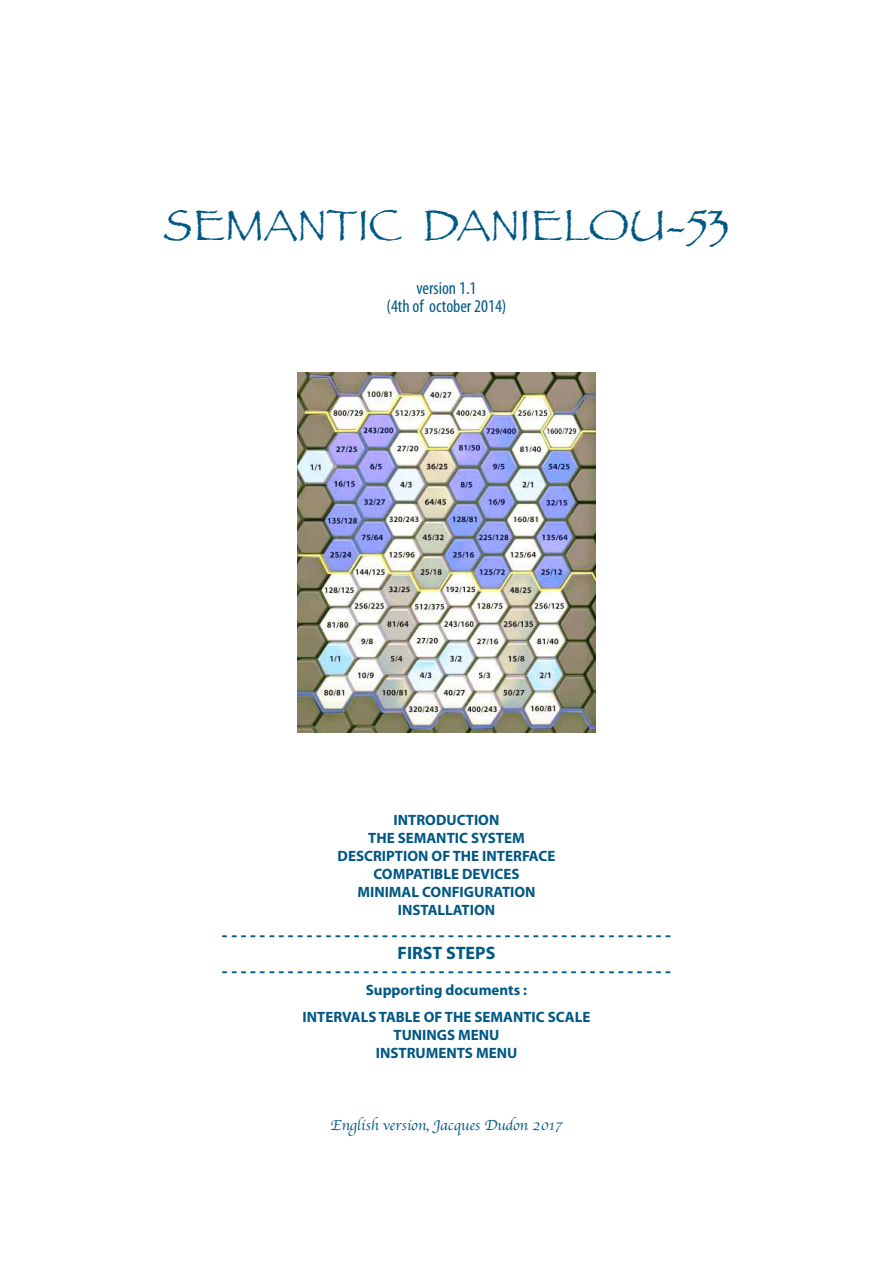
<style>
.page{position:relative;width:893px;height:1263px;background:#fff}
.page>*{position:absolute;margin:0;border:0;box-sizing:border-box;transform-origin:0 0}
.t1{font:45px "Papyrus";color:#005884}
.t2{font:700 18px/18px "Myriad Pro";color:#005884;text-align:center}
.t3{font:condensed 18px/18px "Myriad Pro";color:#005884;text-align:center}
.t4{font:700 15px/18px "Myriad Pro";color:#005884;text-align:center}
.t5{font:15px "Apple Chancery";color:#005884}
</style>
<div class="page">
<img style="left:298px;top:373px;width:297px;height:359px">
<h1 class="t1" style="left:163px;top:198px;width:568px">SEMANTIC DANIELOU-53</h1>
<p class="t3" style="left:386px;top:279px;width:122px">version 1.1<br>(4th of october 2014)</p>
<p class="t4" style="left:338px;top:811px;width:219px">INTRODUCTION<br>THE SEMANTIC SYSTEM<br>DESCRIPTION OF THE INTERFACE<br>COMPATIBLE DEVICES<br>MINIMAL CONFIGURATION<br>INSTALLATION</p>
<p class="t2" style="left:222px;top:925px;width:451px">- - - - - - - - - - - - - - - - - - - - - - - - - - - - - - - - - - - - - - - - - - - - - - - -<br>FIRST STEPS</p>
<p class="t2" style="left:222px;top:961px;width:451px">- - - - - - - - - - - - - - - - - - - - - - - - - - - - - - - - - - - - - - - - - - - - - - - -</p>
<p class="t4" style="left:302px;top:976px;width:289px;line-height:27px">Supporting documents :<br>INTERVALS TABLE OF THE SEMANTIC SCALE</p>
<p class="t4" style="left:376px;top:1025px;width:143px">TUNINGS MENU<br>INSTRUMENTS MENU</p>
<p class="t5" style="left:331px;top:1113px;width:233px">English version, Jacques Dudon 2017</p>
</div>
